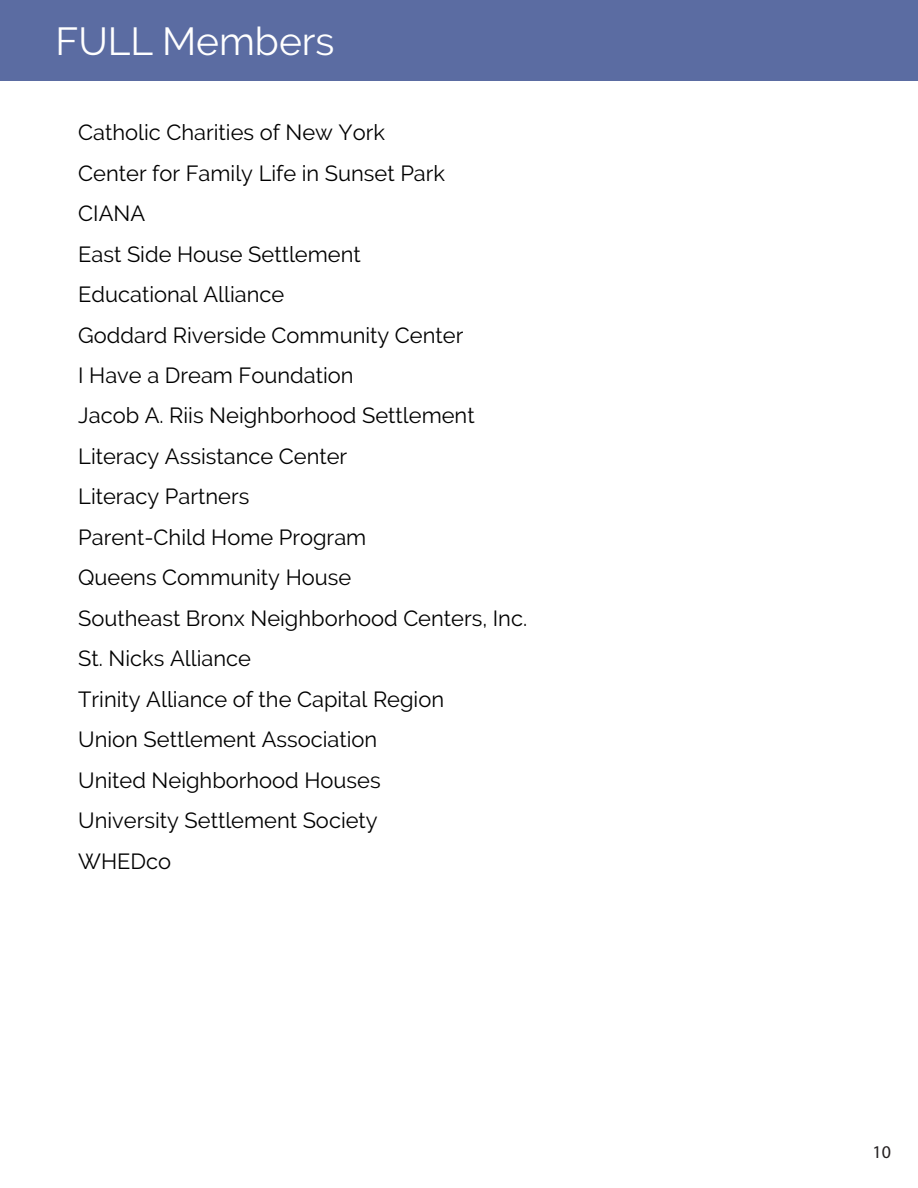
<style>
.page{position:relative;width:918px;height:1188px;background:#fff}
.page>*{position:absolute;margin:0;border:0;box-sizing:border-box;transform-origin:0 0}
.t1{font:39px "Raleway";color:#fff}
.t2{font:21.9px/40.5px "Raleway";color:#010101}
.t3{font:18px "Myriad Pro";color:#231f20}
</style>
<div class="page">
<div style="left:0;top:0;width:918px;height:81px;background:#5b6ca2"></div>
<h1 class="t1" style="left:56px;top:19px;width:281px">FULL Members</h1>
<p class="t2" style="left:78px;top:112px;width:450px">Catholic Charities of New York<br>Center for Family Life in Sunset Park<br>CIANA<br>East Side House Settlement<br>Educational Alliance<br>Goddard Riverside Community Center<br>I Have a Dream Foundation<br>Jacob A. Riis Neighborhood Settlement<br>Literacy Assistance Center<br>Literacy Partners<br>Parent-Child Home Program<br>Queens Community House<br>Southeast Bronx Neighborhood Centers, Inc.<br>St. Nicks Alliance<br>Trinity Alliance of the Capital Region<br>Union Settlement Association<br>United Neighborhood Houses<br>University Settlement Society<br>WHEDco</p>
<p class="t3" style="left:873px;top:1141px;width:20px">10</p>
</div>
